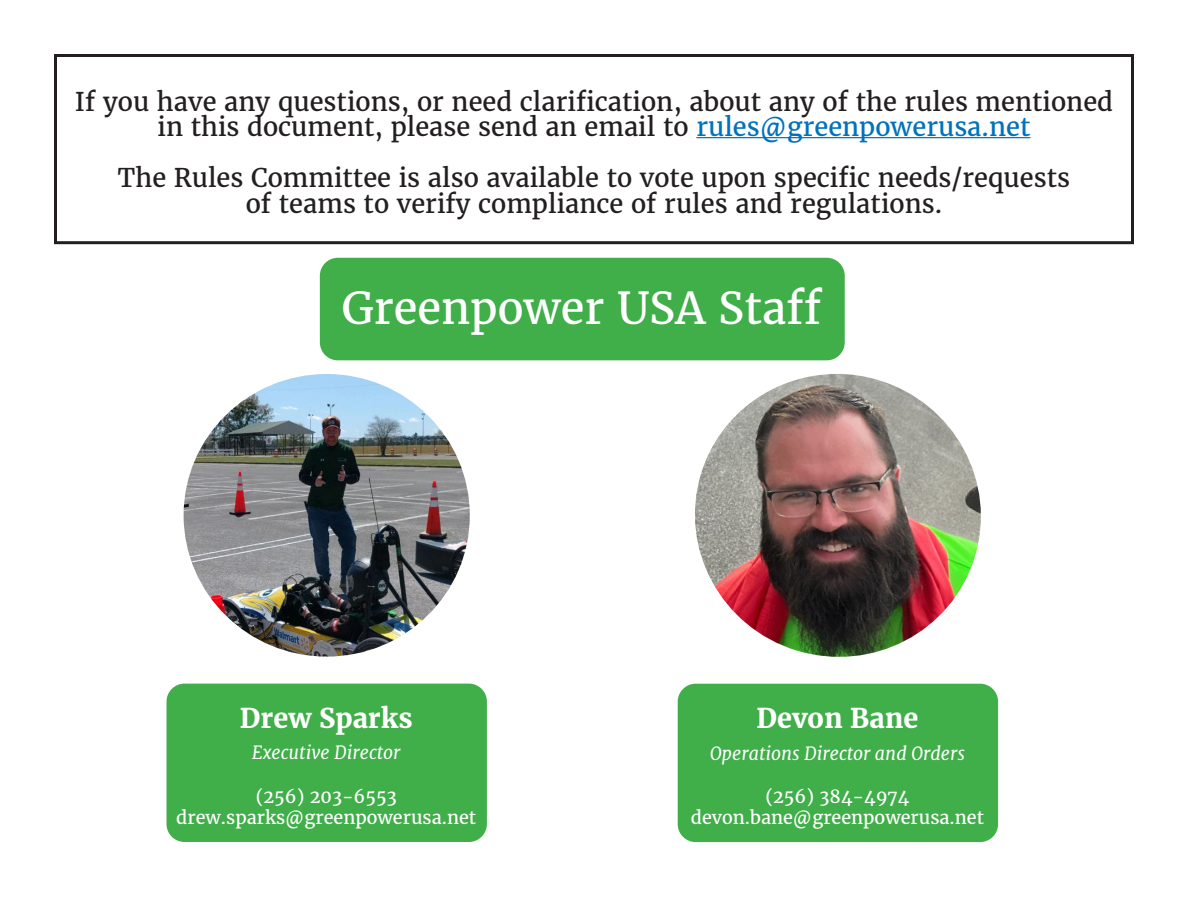
<style>
.page{position:relative;width:1188px;height:918px;background:#fff}
.page>*{position:absolute;margin:0;border:0;box-sizing:border-box;transform-origin:0 0}
.t1{font:43.5px "Merriweather";color:#fff}
.t2{font:700 27px "Merriweather";color:#fff}
.t3{font:25.5px/25.5px "Merriweather";color:#231f20;text-align:center}
.t4{font:18px "Merriweather";color:#fff}
.t5{font:italic 18px "Merriweather";color:#fff}
.s1{color:#0072bc}
</style>
<div class="page">
<div style="left:166px;top:684px;width:321px;height:158px;background:#40ae49;border-radius:18px"></div>
<img style="left:184px;top:374px;width:286px;height:283px">
<div style="left:678px;top:684px;width:320px;height:158px;background:#40ae49;border-radius:18px"></div>
<img style="left:695px;top:374px;width:286px;height:283px">
<div style="left:320px;top:258px;width:525px;height:102px;background:#40ae49;border-radius:18px"></div>
<hr style="left:696px;top:137px;width:334px;height:1px;background:#0072bc">
<div style="left:54px;top:54px;width:1080px;height:190px;border:3px solid #231f20"></div>
<p class="t3" style="left:75px;top:88px;width:1040px">If you have any questions, or need clarification, about any of the rules mentioned in this document, please send an email to <span class="s1">rules@greenpowerusa.net</span></p>
<p class="t3" style="left:118px;top:165px;width:954px">The Rules Committee is also available to vote upon specific needs/requests of teams to verify compliance of rules and regulations.</p>
<p class="t1" style="left:341px;top:279px;width:482px">Greenpower USA Staff</p>
<p class="t2" style="left:240px;top:700px;width:174px">Drew Sparks</p>
<p class="t5" style="left:252px;top:741px;width:150px">Executive Director</p>
<p class="t4" style="left:256px;top:784px;width:143px">(256) 203-6553</p>
<p class="t4" style="left:176px;top:806px;width:301px">drew.sparks@greenpowerusa.net</p>
<p class="t2" style="left:757px;top:700px;width:163px">Devon Bane</p>
<p class="t5" style="left:710px;top:741px;width:257px">Operations Director and Orders</p>
<p class="t4" style="left:765px;top:784px;width:146px">(256) 384-4974</p>
<p class="t4" style="left:691px;top:806px;width:295px">devon.bane@greenpowerusa.net</p>
</div>
